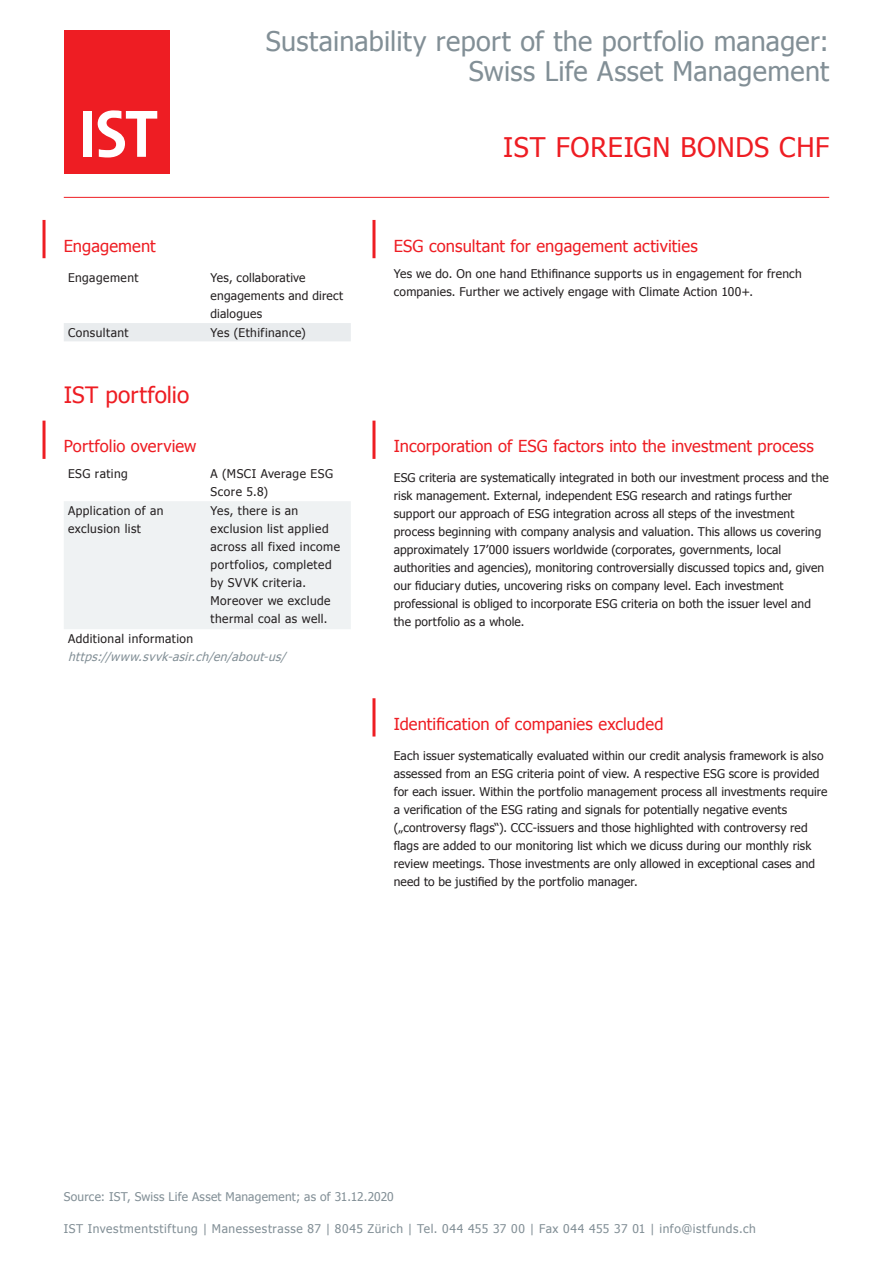
<style>
.page{position:relative;width:893px;height:1263px;background:#fff}
.page>*{position:absolute;margin:0;border:0;box-sizing:border-box;transform-origin:0 0}
.t1{font:27px/30px "Tahoma";letter-spacing:.01em;color:#828f96;text-align:right}
.t2{font:27px "Tahoma";letter-spacing:.025em;color:#ee1d23}
.Lead{font:22.5px "Tahoma";color:#ee1d23}
.Lead-2{font:16.5px "Tahoma";letter-spacing:.005em;color:#ee1d23}
.Lead-3{font:12px/18px "Tahoma";letter-spacing:.01em;color:#231f20}
.Grundtext{font:12px/18px "Tahoma";letter-spacing:.04em;color:#231f20}
.t3{font:12px "Tahoma";letter-spacing:.04em;color:#828f96}
.t4{font:12px "Tahoma";letter-spacing:.02em;color:#828f96}
.Grundtext-2{font:12px/18px "Tahoma";letter-spacing:.02em;color:#231f20}
.Grundtext-3{font:italic 12px "Tahoma";color:#828f96}
</style>
<div class="page">
<div style="left:65px;top:31px;width:105px;height:143px;background:#ee1d23"></div>
<div style="left:83px;top:111px;width:9px;height:46px;background:#fff"></div>
<svg style="left:98px;top:110px;width:59px;height:47px"></svg>
<hr style="left:64px;top:197px;width:765px;height:1px;background:#ee1d23">
<hr style="left:372px;top:421px;width:3px;height:38px;background:#ee1d23">
<div style="left:64px;top:501px;width:287px;height:128px;background:#eff2f3"></div>
<hr style="left:43px;top:421px;width:3px;height:38px;background:#ee1d23">
<hr style="left:372px;top:220px;width:3px;height:38px;background:#ee1d23">
<div style="left:64px;top:323px;width:287px;height:18px;background:#e9ecee"></div>
<hr style="left:43px;top:220px;width:3px;height:38px;background:#ee1d23">
<hr style="left:372px;top:698px;width:3px;height:38px;background:#ee1d23">
<h1 class="t1" style="left:266px;top:25px;width:565px">Sustainability report of the portfolio manager:<br>Swiss Life Asset Management</h1>
<p class="Lead-2" style="left:64px;top:235px;width:93px">Engagement</p>
<p class="Grundtext" style="left:68px;top:268px;width:72px">Engagement</p>
<p class="Grundtext-2" style="left:211px;top:268px;width:134px">Yes, collaborative engagements and direct dialogues</p>
<p class="Grundtext" style="left:68px;top:323px;width:62px">Consultant</p>
<p class="Grundtext" style="left:211px;top:323px;width:97px">Yes (Ethifinance)</p>
<p class="Lead" style="left:64px;top:379px;width:127px">IST portfolio</p>
<p class="Lead-2" style="left:64px;top:435px;width:134px">Portfolio overview</p>
<p class="Grundtext" style="left:68px;top:464px;width:61px">ESG rating</p>
<p class="Grundtext" style="left:211px;top:464px;width:124px">A (MSCI Average ESG<br>Score 5.8)</p>
<p class="Grundtext" style="left:68px;top:501px;width:97px">Application of an exclusion list</p>
<p class="Grundtext" style="left:211px;top:501px;width:131px">Yes, there is an exclusion list applied across all fixed income portfolios, completed by SVVK criteria.<br>Moreover we exclude thermal coal as well.</p>
<p class="Grundtext" style="left:68px;top:629px;width:127px">Additional information</p>
<p class="Grundtext-3" style="left:68px;top:648px;width:219px">https://www.svvk-asir.ch/en/about-us/</p>
<h1 class="t2" style="left:503px;top:129px;width:327px">IST FOREIGN BONDS CHF</h1>
<p class="Lead-2" style="left:394px;top:235px;width:305px">ESG consultant for engagement activities</p>
<p class="Lead-3" style="left:394px;top:264px;width:410px">Yes we do. On one hand Ethifinance supports us in engagement for french companies. Further we actively engage with Climate Action 100+.</p>
<p class="Lead-2" style="left:394px;top:435px;width:421px">Incorporation of ESG factors into the investment process</p>
<p class="Lead-3" style="left:394px;top:468px;width:436px">ESG criteria are systematically integrated in both our investment process and the risk management. External, independent ESG research and ratings further support our approach of ESG integration across all steps of the investment process beginning with company analysis and valuation. This allows us covering approximately 17’000 issuers worldwide (corporates, governments, local authorities and agencies), monitoring controversially discussed topics and, given our fiduciary duties, uncovering risks on company level. Each investment professional is obliged to incorporate ESG criteria on both the issuer level and the portfolio as a whole.</p>
<p class="Lead-2" style="left:394px;top:713px;width:271px">Identification of companies excluded</p>
<p class="Lead-3" style="left:394px;top:746px;width:435px">Each issuer systematically evaluated within our credit analysis framework is also assessed from an ESG criteria point of view. A respective ESG score is provided for each issuer. Within the portfolio management process all investments require a verification of the ESG rating and signals for potentially negative events („controversy flags“). CCC-issuers and those highlighted with controversy red flags are added to our monitoring list which we dicuss during our monthly risk review meetings. Those investments are only allowed in exceptional cases and need to be justified by the portfolio manager.</p>
<p class="t4" style="left:64px;top:1189px;width:332px">Source: IST, Swiss Life Asset Management; as of 31.12.2020</p>
<p class="t3" style="left:64px;top:1220px;width:694px">IST Investmentstiftung | Manessestrasse 87 | 8045 Zürich | Tel. 044 455 37 00 | Fax 044 455 37 01 | info@istfunds.ch</p>
</div>
